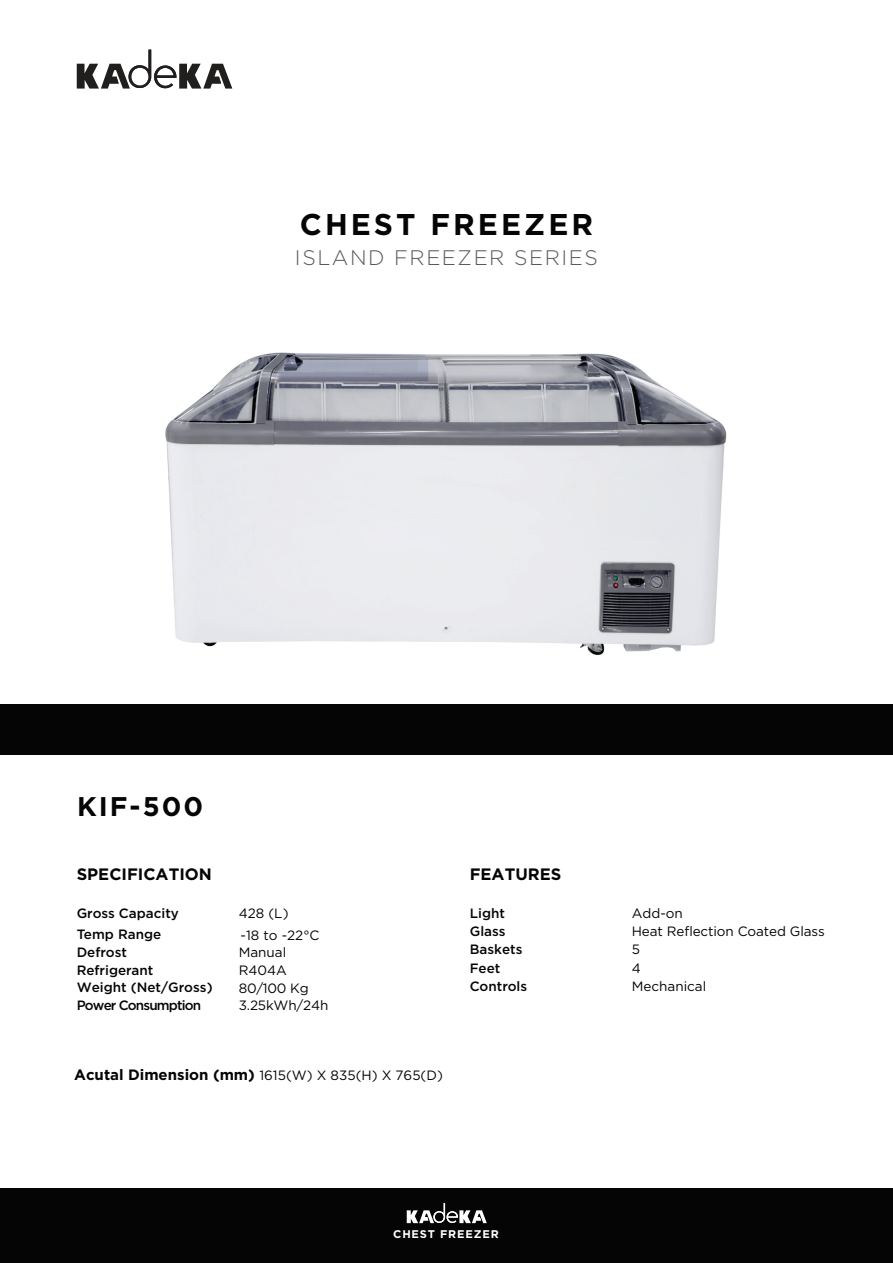
<style>
.page{position:relative;width:893px;height:1263px;background:#fff}
.page>*{position:absolute;margin:0;border:0;box-sizing:border-box;transform-origin:0 0}
.t1{font:700 30px "Gotham";letter-spacing:.1em;color:#040504}
.t2{font:700 27px "Gotham";letter-spacing:.075em;color:#040504}
.t3{font:300 21px "Gotham";letter-spacing:.075em;color:#58595b}
.t4{font:700 16.5px "Gotham";color:#040504}
.t5{font:500 13.5px/18px "Gotham";color:#040504}
.t6{font:13.5px/18px "Gotham";color:#040504}
.t7{font:13.5px "Gotham";letter-spacing:-.01em;color:#050504}
.t8{font:500 13.5px "Gotham";letter-spacing:-.065em;color:#050504}
.t9{font:13.5px "Gotham";color:#050605}
.t10{font:700 11.1px "Gotham";letter-spacing:.075em;color:#fff}
.s1{font-weight:700;font-size:15px}
</style>
<div class="page">
<div style="left:0;top:1189px;width:893px;height:74px;background:#040504"></div>
<svg style="left:407px;top:1203px;width:80px;height:20px"></svg>
<div style="left:0;top:705px;width:893px;height:50px;background:#040504"></div>
<svg style="left:77px;top:50px;width:155px;height:39px"></svg>
<img style="left:165px;top:352px;width:562px;height:304px">
<h1 class="t1" style="left:300px;top:204px;width:295px">CHEST FREEZER</h1>
<h3 class="t3" style="left:295px;top:246px;width:304px">ISLAND FREEZER SERIES</h3>
<h2 class="t2" style="left:77px;top:788px;width:128px">KIF-500</h2>
<p class="t4" style="left:77px;top:864px;width:137px">SPECIFICATION</p>
<p class="t4" style="left:470px;top:864px;width:93px">FEATURES</p>
<p class="t5" style="left:77px;top:904px;width:104px">Gross Capacity</p>
<p class="t6" style="left:239px;top:904px;width:51px">428 (L)</p>
<p class="t5" style="left:77px;top:925px;width:86px">Temp Range<br>Defrost</p>
<p class="t9" style="left:241px;top:926px;width:80px">-18 to -22°C</p>
<p class="t6" style="left:239px;top:943px;width:49px">Manual</p>
<p class="t5" style="left:77px;top:961px;width:78px">Refrigerant</p>
<p class="t6" style="left:239px;top:961px;width:71px">R404A<br>80/100 Kg</p>
<p class="t8" style="left:77px;top:996px;width:126px">Power Consumption</p>
<p class="t7" style="left:239px;top:996px;width:91px">3.25kWh/24h</p>
<p class="t5" style="left:77px;top:978px;width:137px">Weight (Net/Gross)</p>
<p class="t6" style="left:74px;top:1066px;width:370px"><span class="s1">Acutal Dimension (mm)</span> 1615(W) X 835(H) X 765(D)</p>
<p class="t5" style="left:470px;top:904px;width:37px">Light</p>
<p class="t6" style="left:632px;top:903px;width:53px">Add-on</p>
<p class="t5" style="left:470px;top:922px;width:37px">Glass</p>
<p class="t7" style="left:632px;top:922px;width:195px">Heat Reflection Coated Glass</p>
<p class="t5" style="left:470px;top:940px;width:54px">Baskets</p>
<p class="t6" style="left:632px;top:939px;width:10px">5</p>
<p class="t5" style="left:470px;top:959px;width:32px">Feet</p>
<p class="t6" style="left:632px;top:959px;width:11px">4</p>
<p class="t5" style="left:470px;top:977px;width:59px">Controls</p>
<p class="t6" style="left:632px;top:977px;width:76px">Mechanical</p>
<p class="t10" style="left:393px;top:1227px;width:107px">CHEST FREEZER</p>
</div>
